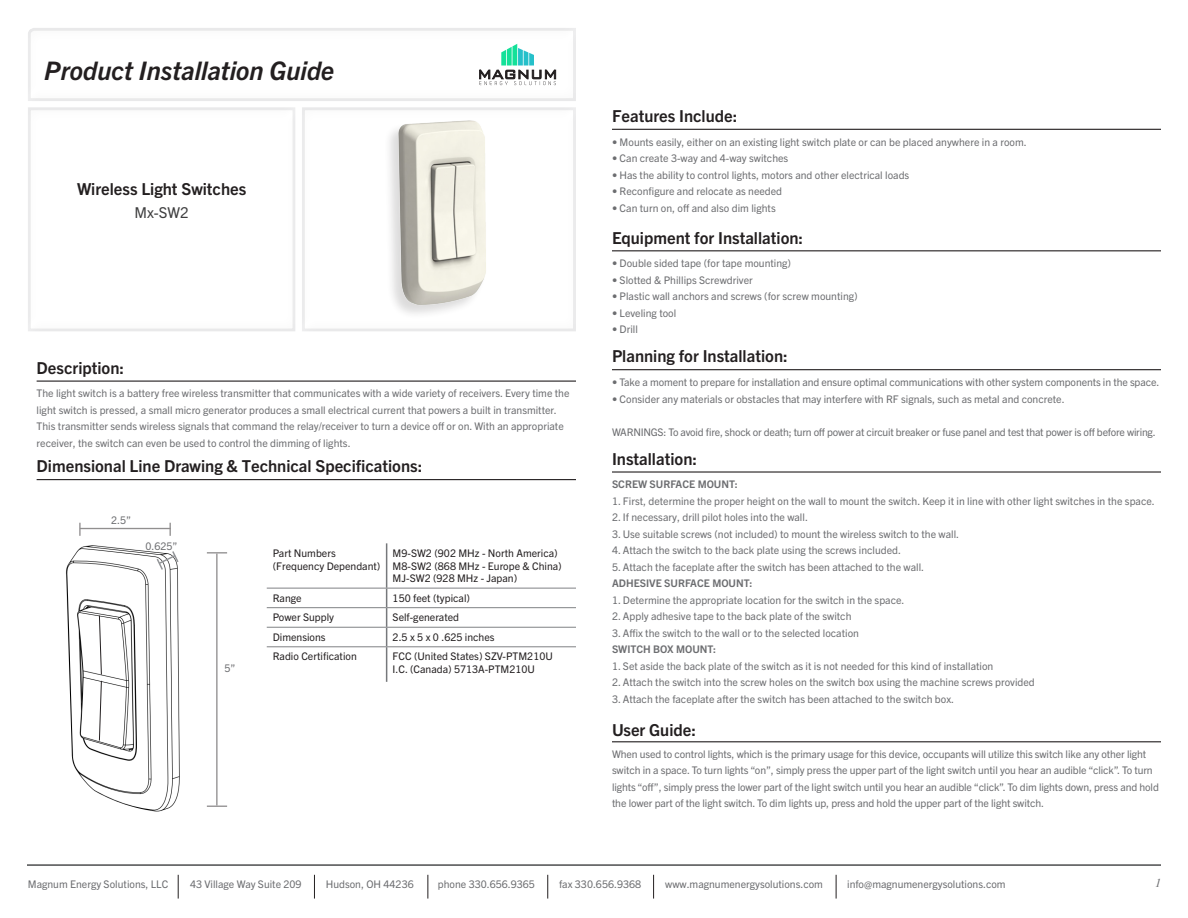
<style>
.page{position:relative;width:1188px;height:918px;background:#fff}
.page>*{position:absolute;margin:0;border:0;box-sizing:border-box;transform-origin:0 0}
.t1{font:italic 700 25.65px "Trade Gothic Next LT Pro";color:#231f20}
.t2{font:700 16.5px "Trade Gothic Next LT Pro";color:#231f20}
.t3{font:15px "Trade Gothic Next LT Pro";color:#3e3e3f}
.t4{font:italic 12px "Times";color:#6c6d70}
.t5{font:10.5px/16.5px "Trade Gothic Next LT Pro";color:#6c6d70}
.t6{font:10.5px "Trade Gothic Next LT Pro";color:#231f20}
.t7{font:10.5px "Trade Gothic Next LT Pro";letter-spacing:-.02em;color:#6c6d70}
.t8{font:700 10.5px "Trade Gothic Next LT Pro";color:#6c6d70}
</style>
<div class="page">
<svg style="left:178px;top:875px;width:1px;height:24px"></svg>
<svg style="left:314px;top:875px;width:1px;height:24px"></svg>
<svg style="left:428px;top:875px;width:1px;height:24px"></svg>
<svg style="left:547px;top:875px;width:1px;height:24px"></svg>
<svg style="left:653px;top:875px;width:1px;height:24px"></svg>
<svg style="left:836px;top:875px;width:1px;height:24px"></svg>
<div style="left:301px;top:106px;width:277px;height:228px;background:#231f20;opacity:.03"></div>
<div style="left:384px;top:119px;width:102px;height:200px;background:#fdfdfd"></div>
<img style="left:391px;top:116px;width:102px;height:197px">
<hr style="left:37px;top:381px;width:539px;height:1px;background:#231f20">
<hr style="left:612px;top:129px;width:549px;height:1px;background:#231f20">
<hr style="left:612px;top:250px;width:549px;height:1px;background:#231f20">
<hr style="left:612px;top:369px;width:549px;height:1px;background:#231f20">
<hr style="left:612px;top:741px;width:549px;height:1px;background:#231f20">
<hr style="left:612px;top:471px;width:549px;height:2px;background:#231f20">
<hr style="left:37px;top:479px;width:539px;height:1px;background:#231f20">
<hr style="left:27px;top:865px;width:1134px;height:1px;background:#4b4c4d">
<img style="left:66px;top:533px;width:114px;height:279px">
<svg style="left:79px;top:523px;width:2px;height:13px"></svg>
<svg style="left:170px;top:523px;width:1px;height:13px"></svg>
<hr style="left:80px;top:528px;width:91px;height:1px;background:#231f20">
<svg style="left:155px;top:549px;width:25px;height:22px"></svg>
<hr style="left:207px;top:552px;width:20px;height:2px;background:#231f20">
<svg style="left:207px;top:806px;width:20px;height:1px"></svg>
<hr style="left:216px;top:554px;width:2px;height:252px;background:#231f20">
<hr style="left:386px;top:543px;width:1px;height:45px;background:#76787b">
<svg style="left:386px;top:589px;width:1px;height:57px"></svg>
<hr style="left:386px;top:647px;width:1px;height:35px;background:#76787b">
<hr style="left:267px;top:588px;width:120px;height:1px;background:#808285">
<hr style="left:387px;top:588px;width:189px;height:1px;background:#808285">
<hr style="left:267px;top:607px;width:120px;height:1px;background:#808285">
<hr style="left:387px;top:607px;width:189px;height:1px;background:#808285">
<hr style="left:267px;top:627px;width:120px;height:1px;background:#808285">
<hr style="left:387px;top:627px;width:189px;height:1px;background:#808285">
<hr style="left:267px;top:646px;width:120px;height:1px;background:#808285">
<hr style="left:387px;top:646px;width:189px;height:1px;background:#808285">
<svg style="left:28px;top:28px;width:548px;height:73px"></svg>
<svg style="left:99px;top:615px;width:3px;height:126px"></svg>
<p class="t1" style="left:44px;top:53px;width:292px">Product Installation Guide</p>
<p class="t2" style="left:77px;top:178px;width:171px">Wireless Light Switches</p>
<p class="t3" style="left:135px;top:202px;width:56px">Mx-SW2</p>
<p class="t2" style="left:37px;top:356px;width:89px">Description:</p>
<p class="t5" style="left:37px;top:385px;width:534px">The light switch is a battery free wireless transmitter that communicates with a wide variety of receivers. Every time the light switch is pressed, a small micro generator produces a small electrical current that powers a built in transmitter.<br>This transmitter sends wireless signals that command the relay/receiver to turn a device off or on. With an appropriate receiver, the switch can even be used to control the dimming of lights.</p>
<p class="t2" style="left:37px;top:455px;width:387px">Dimensional Line Drawing &amp; Technical Specifications:</p>
<p class="t5" style="left:111px;top:511px;width:21px">2.5”</p>
<p class="t5" style="left:146px;top:537px;width:34px">0.625”</p>
<p class="t5" style="left:224px;top:660px;width:12px">5”</p>
<p class="t6" style="left:273px;top:546px;width:64px">Part Numbers</p>
<p class="t6" style="left:273px;top:558px;width:109px">(Frequency Dependant)</p>
<p class="t6" style="left:393px;top:546px;width:167px">M9-SW2 (902 MHz - North America)</p>
<p class="t6" style="left:393px;top:558px;width:171px">M8-SW2 (868 MHz - Europe &amp; China)</p>
<p class="t6" style="left:393px;top:571px;width:126px">MJ-SW2 (928 MHz - Japan)</p>
<p class="t6" style="left:273px;top:591px;width:30px">Range</p>
<p class="t6" style="left:393px;top:591px;width:79px">150 feet (typical)</p>
<p class="t6" style="left:273px;top:610px;width:63px">Power Supply</p>
<p class="t6" style="left:393px;top:610px;width:68px">Self-generated</p>
<p class="t6" style="left:273px;top:630px;width:54px">Dimensions</p>
<p class="t6" style="left:393px;top:630px;width:103px">2.5 x 5 x 0 .625 inches</p>
<p class="t6" style="left:273px;top:649px;width:86px">Radio Certification</p>
<p class="t6" style="left:393px;top:649px;width:162px">FCC (United States) SZV-PTM210U</p>
<p class="t6" style="left:393px;top:662px;width:144px">I.C. (Canada) 5713A-PTM210U</p>
<p class="t2" style="left:612px;top:105px;width:127px">Features Include:</p>
<p class="t5" style="left:612px;top:133px;width:416px">• Mounts easily, either on an existing light switch plate or can be placed anywhere in a room.</p>
<p class="t5" style="left:612px;top:149px;width:178px">• Can create 3-way and 4-way switches</p>
<p class="t5" style="left:612px;top:166px;width:299px">• Has the ability to control lights, motors and other electrical loads</p>
<p class="t5" style="left:612px;top:182px;width:172px">• Reconfigure and relocate as needed</p>
<p class="t5" style="left:612px;top:199px;width:165px">• Can turn on, off and also dim lights</p>
<p class="t2" style="left:612px;top:226px;width:193px">Equipment for Installation:</p>
<p class="t5" style="left:612px;top:254px;width:181px">• Double sided tape (for tape mounting)</p>
<p class="t5" style="left:612px;top:271px;width:142px">• Slotted &amp; Phillips Screwdriver</p>
<p class="t5" style="left:612px;top:287px;width:247px">• Plastic wall anchors and screws (for screw mounting)</p>
<p class="t5" style="left:612px;top:304px;width:66px">• Leveling tool</p>
<p class="t5" style="left:612px;top:320px;width:27px">• Drill</p>
<p class="t2" style="left:612px;top:345px;width:177px">Planning for Installation:</p>
<p class="t5" style="left:612px;top:373px;width:549px">• Take a moment to prepare for installation and ensure optimal communications with other system components in the space.</p>
<p class="t5" style="left:612px;top:390px;width:454px">• Consider any materials or obstacles that may interfere with RF signals, such as metal and concrete.</p>
<p class="t7" style="left:612px;top:424px;width:545px">WARNINGS: To avoid fire, shock or death; turn off power at circuit breaker or fuse panel and test that power is off before wiring.</p>
<p class="t2" style="left:612px;top:447px;width:87px">Installation:</p>
<p class="t8" style="left:612px;top:477px;width:127px">SCREW SURFACE MOUNT:</p>
<p class="t5" style="left:612px;top:492px;width:544px">1. First, determine the proper height on the wall to mount the switch. Keep it in line with other light switches in the space.</p>
<p class="t5" style="left:612px;top:509px;width:197px">2. If necessary, drill pilot holes into the wall.</p>
<p class="t5" style="left:612px;top:525px;width:349px">3. Use suitable screws (not included) to mount the wireless switch to the wall.</p>
<p class="t5" style="left:612px;top:542px;width:291px">4. Attach the switch to the back plate using the screws included.</p>
<p class="t5" style="left:612px;top:558px;width:314px">5. Attach the faceplate after the switch has been attached to the wall.</p>
<p class="t8" style="left:612px;top:576px;width:142px">ADHESIVE SURFACE MOUNT:</p>
<p class="t5" style="left:612px;top:591px;width:294px">1. Determine the appropriate location for the switch in the space.</p>
<p class="t5" style="left:612px;top:608px;width:241px">2. Apply adhesive tape to the back plate of the switch</p>
<p class="t5" style="left:612px;top:624px;width:248px">3. Affix the switch to the wall or to the selected location</p>
<p class="t8" style="left:612px;top:642px;width:106px">SWITCH BOX MOUNT:</p>
<p class="t5" style="left:612px;top:657px;width:383px">1. Set aside the back plate of the switch as it is not needed for this kind of installation</p>
<p class="t5" style="left:612px;top:674px;width:424px">2. Attach the switch into the screw holes on the switch box using the machine screws provided</p>
<p class="t5" style="left:612px;top:690px;width:344px">3. Attach the faceplate after the switch has been attached to the switch box.</p>
<p class="t2" style="left:612px;top:719px;width:86px">User Guide:</p>
<p class="t5" style="left:612px;top:745px;width:548px">When used to control lights, which is the primary usage for this device, occupants will utilize this switch like any other light switch in a space. To turn lights “on”, simply press the upper part of the light switch until you hear an audible “click”. To turn lights “off”, simply press the lower part of the light switch until you hear an audible “click”. To dim lights down, press and hold the lower part of the light switch. To dim lights up, press and hold the upper part of the light switch.</p>
<p class="t5" style="left:28px;top:876px;width:142px">Magnum Energy Solutions, LLC</p>
<p class="t5" style="left:190px;top:876px;width:113px">43 Village Way Suite 209</p>
<p class="t5" style="left:326px;top:876px;width:89px">Hudson, OH 44236</p>
<p class="t5" style="left:438px;top:876px;width:99px">phone 330.656.9365</p>
<p class="t5" style="left:559px;top:876px;width:84px">fax 330.656.9368</p>
<p class="t5" style="left:665px;top:876px;width:159px">www.magnumenergysolutions.com</p>
<p class="t5" style="left:847px;top:876px;width:160px">info@magnumenergysolutions.com</p>
<p class="t4" style="left:1155px;top:872px;width:7px">1</p>
</div>
